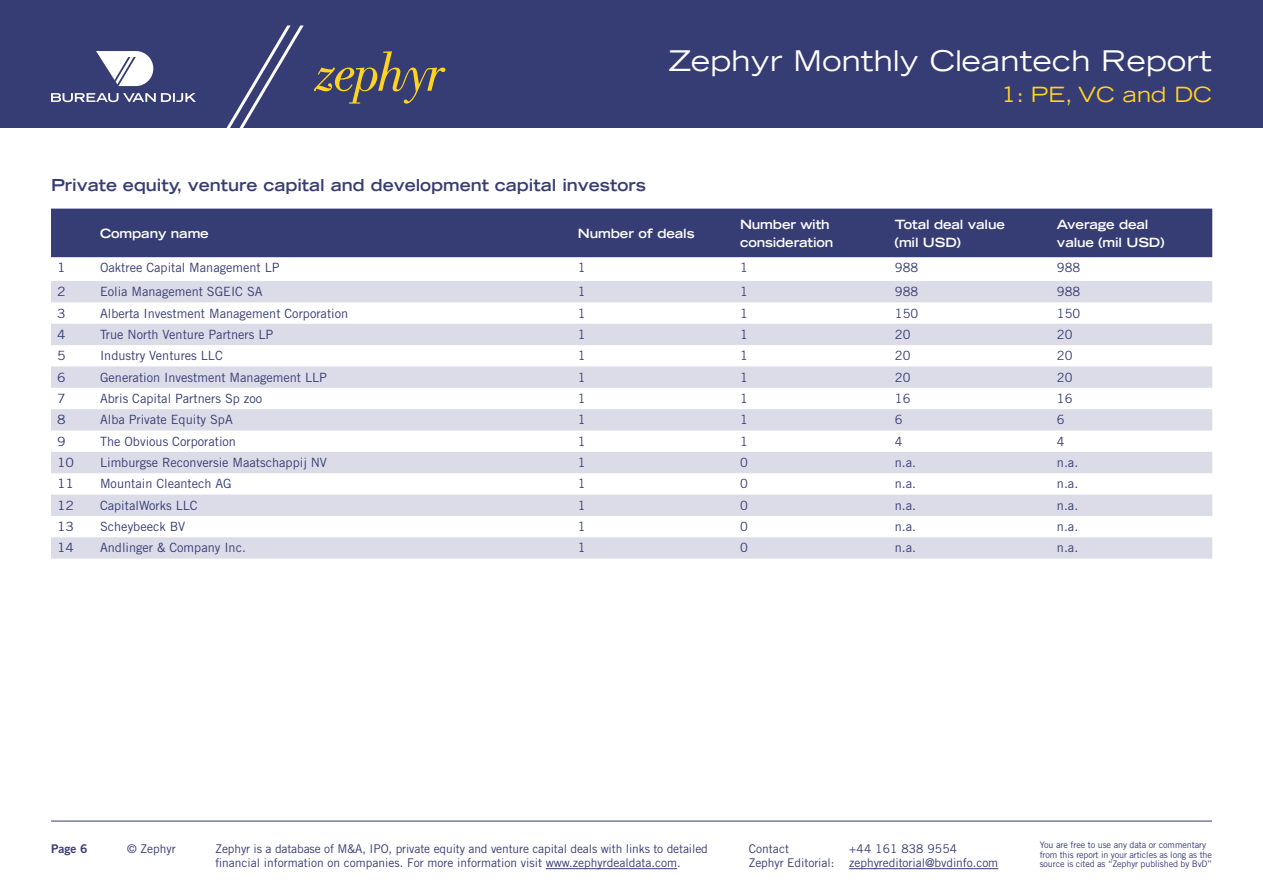
<style>
.page{position:relative;width:1263px;height:893px;background:#fff}
.page>*{position:absolute;margin:0;border:0;box-sizing:border-box;transform-origin:0 0}
.t1{font:expanded 28.5px "Trade Gothic LT Std";letter-spacing:.01em;color:#fff}
.t2{font:expanded 21px "Trade Gothic LT Std";letter-spacing:.01em;color:#ffd420}
.t3{font:700 expanded 16.5px "Trade Gothic LT Std";color:#363c74}
.t4{font:12.75px "Trade Gothic LT Std";color:#363c74}
.t5{font:700 expanded 12.75px/18px "Trade Gothic LT Std";letter-spacing:-.01em;color:#fff}
.t6{font:12.75px "Trade Gothic LT Std";color:#363c74;scale:1.1 1}
.t7{font:12px/14.4px "Trade Gothic LT Std";letter-spacing:-.005em;color:#363c74}
.t8{font:12px "Trade Gothic LT Std Bd 2";color:#363c74}
.t9{font:9px/9.9px "Trade Gothic LT Std";letter-spacing:-.015em;color:#363c74}
</style>
<div class="page">
<div style="left:0;top:0;width:1263px;height:128px;background:#363c74"></div>
<hr style="left:546px;top:868px;width:131px;height:1px;background:#363c74">
<hr style="left:849px;top:868px;width:149px;height:1px;background:#363c74">
<hr style="left:51px;top:821px;width:1161px;height:1px;background:#363c74">
<svg style="left:226px;top:26px;width:78px;height:102px"></svg>
<svg style="left:314px;top:51px;width:131px;height:53px"></svg>
<svg style="left:51px;top:51px;width:145px;height:51px"></svg>
<div style="left:51px;top:209px;width:1161px;height:48px;background:#363c74"></div>
<svg style="left:51px;top:281px;width:1161px;height:278px;fill:#dcdce9"></svg>
<h1 class="t1" style="left:669px;top:42px;width:545px">Zephyr Monthly Cleantech Report</h1>
<h2 class="t2" style="left:1001px;top:81px;width:212px">1: PE, VC and DC</h2>
<p class="t3" style="left:51px;top:174px;width:596px">Private equity, venture capital and development capital investors</p>
<p class="t5" style="left:100px;top:224px;width:110px">Company name</p>
<p class="t5" style="left:578px;top:224px;width:118px">Number of deals</p>
<p class="t5" style="left:740px;top:215px;width:95px">Number with consideration</p>
<p class="t5" style="left:895px;top:215px;width:112px">Total deal value (mil USD)</p>
<p class="t5" style="left:1057px;top:215px;width:109px">Average deal value (mil USD)</p>
<p class="t6" style="left:57px;top:260px;width:9px">1</p>
<p class="t4" style="left:100px;top:260px;width:181px">Oaktree Capital Management LP</p>
<p class="t4" style="left:578px;top:260px;width:9px">1</p>
<p class="t4" style="left:740px;top:260px;width:9px">1</p>
<p class="t4" style="left:895px;top:260px;width:25px">988</p>
<p class="t4" style="left:1057px;top:260px;width:25px">988</p>
<p class="t6" style="left:57px;top:284px;width:9px">2</p>
<p class="t4" style="left:100px;top:284px;width:164px">Eolia Management SGEIC SA</p>
<p class="t4" style="left:578px;top:284px;width:9px">1</p>
<p class="t4" style="left:740px;top:284px;width:9px">1</p>
<p class="t4" style="left:895px;top:284px;width:25px">988</p>
<p class="t4" style="left:1057px;top:284px;width:25px">988</p>
<p class="t6" style="left:57px;top:305px;width:9px">3</p>
<p class="t4" style="left:100px;top:305px;width:250px">Alberta Investment Management Corporation</p>
<p class="t4" style="left:578px;top:305px;width:9px">1</p>
<p class="t4" style="left:740px;top:305px;width:9px">1</p>
<p class="t4" style="left:895px;top:305px;width:25px">150</p>
<p class="t4" style="left:1057px;top:305px;width:25px">150</p>
<p class="t6" style="left:57px;top:327px;width:9px">4</p>
<p class="t4" style="left:100px;top:327px;width:175px">True North Venture Partners LP</p>
<p class="t4" style="left:578px;top:327px;width:9px">1</p>
<p class="t4" style="left:740px;top:327px;width:9px">1</p>
<p class="t4" style="left:895px;top:327px;width:17px">20</p>
<p class="t4" style="left:1057px;top:327px;width:17px">20</p>
<p class="t6" style="left:57px;top:348px;width:9px">5</p>
<p class="t4" style="left:100px;top:348px;width:124px">Industry Ventures LLC</p>
<p class="t4" style="left:578px;top:348px;width:9px">1</p>
<p class="t4" style="left:740px;top:348px;width:9px">1</p>
<p class="t4" style="left:895px;top:348px;width:17px">20</p>
<p class="t4" style="left:1057px;top:348px;width:17px">20</p>
<p class="t6" style="left:57px;top:369px;width:9px">6</p>
<p class="t4" style="left:100px;top:369px;width:229px">Generation Investment Management LLP</p>
<p class="t4" style="left:578px;top:369px;width:9px">1</p>
<p class="t4" style="left:740px;top:369px;width:9px">1</p>
<p class="t4" style="left:895px;top:369px;width:17px">20</p>
<p class="t4" style="left:1057px;top:369px;width:17px">20</p>
<p class="t6" style="left:57px;top:391px;width:9px">7</p>
<p class="t4" style="left:100px;top:391px;width:164px">Abris Capital Partners Sp zoo</p>
<p class="t4" style="left:578px;top:391px;width:9px">1</p>
<p class="t4" style="left:740px;top:391px;width:9px">1</p>
<p class="t4" style="left:895px;top:391px;width:17px">16</p>
<p class="t4" style="left:1057px;top:391px;width:17px">16</p>
<p class="t6" style="left:57px;top:412px;width:9px">8</p>
<p class="t4" style="left:100px;top:412px;width:134px">Alba Private Equity SpA</p>
<p class="t4" style="left:578px;top:412px;width:9px">1</p>
<p class="t4" style="left:740px;top:412px;width:9px">1</p>
<p class="t4" style="left:895px;top:412px;width:9px">6</p>
<p class="t4" style="left:1057px;top:412px;width:9px">6</p>
<p class="t6" style="left:57px;top:433px;width:9px">9</p>
<p class="t4" style="left:100px;top:433px;width:138px">The Obvious Corporation</p>
<p class="t4" style="left:578px;top:433px;width:9px">1</p>
<p class="t4" style="left:740px;top:433px;width:9px">1</p>
<p class="t4" style="left:895px;top:433px;width:9px">4</p>
<p class="t4" style="left:1057px;top:433px;width:9px">4</p>
<p class="t6" style="left:57px;top:455px;width:17px">10</p>
<p class="t4" style="left:100px;top:455px;width:229px">Limburgse Reconversie Maatschappij NV</p>
<p class="t4" style="left:578px;top:455px;width:9px">1</p>
<p class="t4" style="left:740px;top:455px;width:9px">0</p>
<p class="t4" style="left:895px;top:455px;width:23px">n.a.</p>
<p class="t4" style="left:1057px;top:455px;width:23px">n.a.</p>
<p class="t6" style="left:57px;top:476px;width:17px">11</p>
<p class="t4" style="left:100px;top:476px;width:133px">Mountain Cleantech AG</p>
<p class="t4" style="left:578px;top:476px;width:9px">1</p>
<p class="t4" style="left:740px;top:476px;width:9px">0</p>
<p class="t4" style="left:895px;top:476px;width:23px">n.a.</p>
<p class="t4" style="left:1057px;top:476px;width:23px">n.a.</p>
<p class="t6" style="left:57px;top:498px;width:17px">12</p>
<p class="t4" style="left:100px;top:498px;width:99px">CapitalWorks LLC</p>
<p class="t4" style="left:578px;top:498px;width:9px">1</p>
<p class="t4" style="left:740px;top:498px;width:9px">0</p>
<p class="t4" style="left:895px;top:498px;width:23px">n.a.</p>
<p class="t4" style="left:1057px;top:498px;width:23px">n.a.</p>
<p class="t6" style="left:57px;top:519px;width:17px">13</p>
<p class="t4" style="left:100px;top:519px;width:87px">Scheybeeck BV</p>
<p class="t4" style="left:578px;top:519px;width:9px">1</p>
<p class="t4" style="left:740px;top:519px;width:9px">0</p>
<p class="t4" style="left:895px;top:519px;width:23px">n.a.</p>
<p class="t4" style="left:1057px;top:519px;width:23px">n.a.</p>
<p class="t6" style="left:57px;top:540px;width:17px">14</p>
<p class="t4" style="left:100px;top:540px;width:147px">Andlinger &amp; Company Inc.</p>
<p class="t4" style="left:578px;top:540px;width:9px">1</p>
<p class="t4" style="left:740px;top:540px;width:9px">0</p>
<p class="t4" style="left:895px;top:540px;width:23px">n.a.</p>
<p class="t4" style="left:1057px;top:540px;width:23px">n.a.</p>
<p class="t8" style="left:51px;top:841px;width:38px">Page 6</p>
<p class="t7" style="left:127px;top:841px;width:50px">© Zephyr</p>
<p class="t7" style="left:215px;top:841px;width:494px">Zephyr is a database of M&amp;A, IPO, private equity and venture capital deals with links to detailed financial information on companies. For more information visit www.zephyrdealdata.com.</p>
<p class="t9" style="left:1040px;top:839px;width:174px">You are free to use any data or commentary from this report in your articles as long as the source is cited as “Zephyr published by BvD”</p>
<p class="t7" style="left:749px;top:841px;width:42px">Contact</p>
<p class="t7" style="left:749px;top:841px;width:251px;text-indent:100px">+44 161 838 9554<br>Zephyr Editorial: zephyreditorial@bvdinfo.com</p>
</div>
